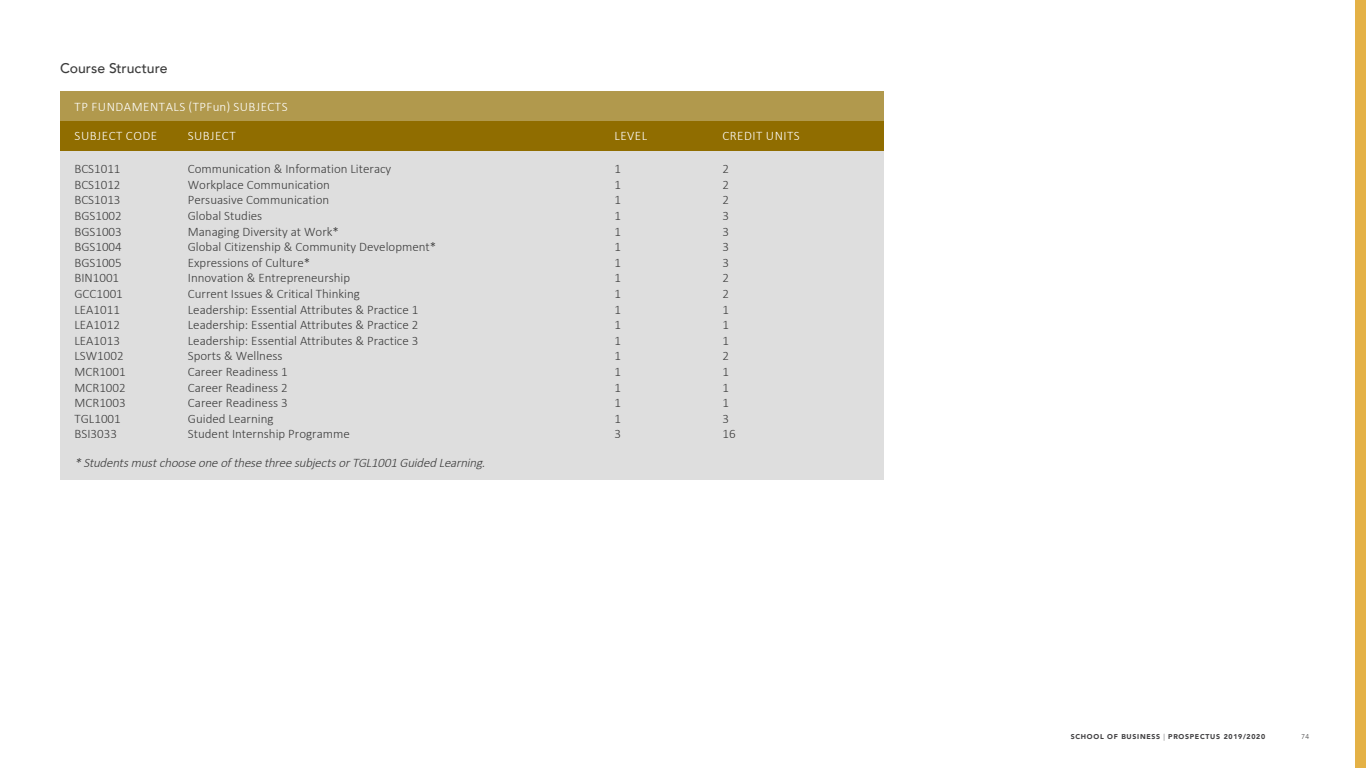
<style>
.page{position:relative;width:1366px;height:768px;background:#fff}
.page>*{position:absolute;margin:0;border:0;box-sizing:border-box;transform-origin:0 0}
.t1{font:500 14px "Avenir";color:#3c3c3c}
.t2{font:300 13px "Calibri";color:#3c3c3c}
.t3{font:italic 300 13px "Calibri";color:#3c3c3c}
.t4{font:300 13px "Calibri";letter-spacing:.04em;color:#fff}
.t5{font:900 7px "Avenir";letter-spacing:.1em;color:#414042}
.t6{font:300 7px "Avenir";color:#414042}
.s1{font-weight:300}
</style>
<div class="page">
<div style="left:60px;top:91px;width:824px;height:30px;background:#b1994d"></div>
<div style="left:60px;top:144px;width:824px;height:336px;background:#dedede"></div>
<div style="left:60px;top:121px;width:824px;height:30px;background:#906d00"></div>
<div style="left:1355px;top:0;width:11px;height:768px;background:#e4b146"></div>
<p class="t1" style="left:60px;top:56px;width:109px">Course Structure</p>
<p class="t4" style="left:75px;top:98px;width:215px">TP FUNDAMENTALS (TPFun) SUBJECTS</p>
<p class="t4" style="left:75px;top:128px;width:84px">SUBJECT CODE</p>
<p class="t4" style="left:188px;top:128px;width:49px">SUBJECT</p>
<p class="t4" style="left:614px;top:128px;width:34px">LEVEL</p>
<p class="t4" style="left:722px;top:128px;width:79px">CREDIT UNITS</p>
<p class="t2" style="left:74px;top:161px;width:48px">BCS1011</p>
<p class="t2" style="left:188px;top:161px;width:205px">Communication &amp; Information Literacy</p>
<p class="t2" style="left:614px;top:161px;width:8px">1</p>
<p class="t2" style="left:722px;top:161px;width:8px">2</p>
<p class="t2" style="left:74px;top:176px;width:48px">BCS1012</p>
<p class="t2" style="left:188px;top:176px;width:144px">Workplace Communication</p>
<p class="t2" style="left:614px;top:176px;width:8px">1</p>
<p class="t2" style="left:722px;top:176px;width:8px">2</p>
<p class="t2" style="left:74px;top:192px;width:48px">BCS1013</p>
<p class="t2" style="left:188px;top:192px;width:143px">Persuasive Communication</p>
<p class="t2" style="left:614px;top:192px;width:8px">1</p>
<p class="t2" style="left:722px;top:192px;width:8px">2</p>
<p class="t2" style="left:74px;top:208px;width:49px">BGS1002</p>
<p class="t2" style="left:188px;top:208px;width:76px">Global Studies</p>
<p class="t2" style="left:614px;top:208px;width:8px">1</p>
<p class="t2" style="left:722px;top:208px;width:8px">3</p>
<p class="t2" style="left:74px;top:223px;width:49px">BGS1003</p>
<p class="t2" style="left:188px;top:223px;width:153px">Managing Diversity at Work*</p>
<p class="t2" style="left:614px;top:223px;width:8px">1</p>
<p class="t2" style="left:722px;top:223px;width:8px">3</p>
<p class="t2" style="left:74px;top:239px;width:49px">BGS1004</p>
<p class="t2" style="left:188px;top:239px;width:250px">Global Citizenship &amp; Community Development*</p>
<p class="t2" style="left:614px;top:239px;width:8px">1</p>
<p class="t2" style="left:722px;top:239px;width:8px">3</p>
<p class="t2" style="left:74px;top:254px;width:49px">BGS1005</p>
<p class="t2" style="left:188px;top:254px;width:124px">Expressions of Culture*</p>
<p class="t2" style="left:614px;top:254px;width:8px">1</p>
<p class="t2" style="left:722px;top:254px;width:8px">3</p>
<p class="t2" style="left:74px;top:270px;width:46px">BIN1001</p>
<p class="t2" style="left:188px;top:270px;width:164px">Innovation &amp; Entrepreneurship</p>
<p class="t2" style="left:614px;top:270px;width:8px">1</p>
<p class="t2" style="left:722px;top:270px;width:8px">2</p>
<p class="t2" style="left:74px;top:286px;width:50px">GCC1001</p>
<p class="t2" style="left:188px;top:286px;width:174px">Current Issues &amp; Critical Thinking</p>
<p class="t2" style="left:614px;top:286px;width:8px">1</p>
<p class="t2" style="left:722px;top:286px;width:8px">2</p>
<p class="t2" style="left:74px;top:301px;width:47px">LEA1011</p>
<p class="t2" style="left:188px;top:301px;width:232px">Leadership: Essential Attributes &amp; Practice 1</p>
<p class="t2" style="left:614px;top:301px;width:8px">1</p>
<p class="t2" style="left:722px;top:301px;width:8px">1</p>
<p class="t2" style="left:74px;top:317px;width:47px">LEA1012</p>
<p class="t2" style="left:188px;top:317px;width:232px">Leadership: Essential Attributes &amp; Practice 2</p>
<p class="t2" style="left:614px;top:317px;width:8px">1</p>
<p class="t2" style="left:722px;top:317px;width:8px">1</p>
<p class="t2" style="left:74px;top:332px;width:47px">LEA1013</p>
<p class="t2" style="left:188px;top:332px;width:232px">Leadership: Essential Attributes &amp; Practice 3</p>
<p class="t2" style="left:614px;top:332px;width:8px">1</p>
<p class="t2" style="left:722px;top:332px;width:8px">1</p>
<p class="t2" style="left:74px;top:348px;width:51px">LSW1002</p>
<p class="t2" style="left:188px;top:348px;width:96px">Sports &amp; Wellness</p>
<p class="t2" style="left:615px;top:348px;width:8px">1</p>
<p class="t2" style="left:723px;top:348px;width:8px">2</p>
<p class="t2" style="left:75px;top:364px;width:53px">MCR1001</p>
<p class="t2" style="left:188px;top:364px;width:101px">Career Readiness 1</p>
<p class="t2" style="left:615px;top:364px;width:8px">1</p>
<p class="t2" style="left:723px;top:364px;width:8px">1</p>
<p class="t2" style="left:75px;top:379px;width:53px">MCR1002</p>
<p class="t2" style="left:188px;top:379px;width:101px">Career Readiness 2</p>
<p class="t2" style="left:615px;top:379px;width:8px">1</p>
<p class="t2" style="left:723px;top:379px;width:8px">1</p>
<p class="t2" style="left:75px;top:395px;width:53px">MCR1003</p>
<p class="t2" style="left:188px;top:395px;width:101px">Career Readiness 3</p>
<p class="t2" style="left:615px;top:395px;width:8px">1</p>
<p class="t2" style="left:723px;top:395px;width:8px">1</p>
<p class="t2" style="left:75px;top:410px;width:48px">TGL1001</p>
<p class="t2" style="left:188px;top:410px;width:87px">Guided Learning</p>
<p class="t2" style="left:615px;top:410px;width:8px">1</p>
<p class="t2" style="left:723px;top:410px;width:8px">3</p>
<p class="t2" style="left:75px;top:426px;width:44px">BSI3033</p>
<p class="t2" style="left:188px;top:426px;width:163px">Student Internship Programme</p>
<p class="t2" style="left:615px;top:426px;width:8px">3</p>
<p class="t2" style="left:723px;top:426px;width:15px">16</p>
<p class="t3" style="left:74px;top:455px;width:415px">*StudentsmustchooseoneofthesethreesubjectsorTGL1001Guided Learning.</p>
<p class="t5" style="left:1071px;top:731px;width:196px">SCHOOL OF BUSINESS <span class="s1">|</span> PROSPECTUS 2019/2020</p>
<p class="t6" style="left:1302px;top:733px;width:9px">74</p>
</div>
